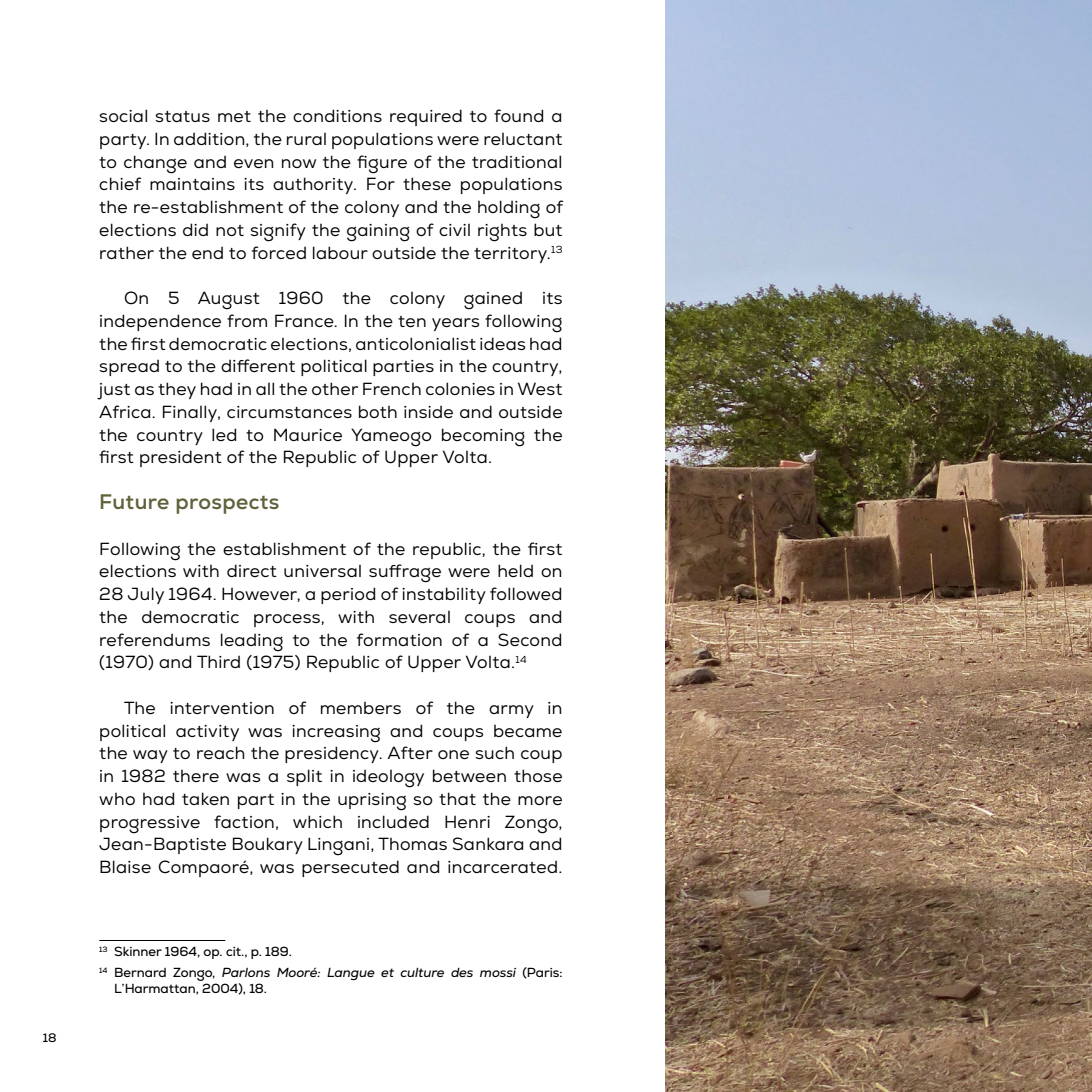
<style>
.page{position:relative;width:1092px;height:1092px;background:#fff}
.page>*{position:absolute;margin:0;border:0;box-sizing:border-box;transform-origin:0 0}
.t1{font:700 21px "Nexa";letter-spacing:.02em;color:#61613b}
.t2{font:17.5px/22.8px "Nexa";letter-spacing:.02em;color:#000;text-align:justify}
.t3{font:13.12px/20.7px "Nexa";color:#000}
.t4{font:12.25px "Nexa";color:#000}
.s1{font-style:italic}
</style>
<div class="page">
<img style="left:665px;top:0;width:426px;height:1091px">
<hr style="left:99px;top:940px;width:126px;height:1px;background:#000">
<p class="t4" style="left:43px;top:1030px;width:15px">18</p>
<p class="t2" style="left:99px;top:105px;width:465px">social status met the conditions required to found a party. In addition, the rural populations were reluctant to change and even now the figure of the traditional chief maintains its authority. For these populations the re-establishment of the colony and the holding of elections did not signify the gaining of civil rights but rather the end to forced labour outside the territory.<sup>13</sup></p>
<p class="t2" style="left:99px;top:287px;width:465px;text-indent:25px">On 5 August 1960 the colony gained its independence from France. In the ten years following the first democratic elections, anticolonialist ideas had spread to the different political parties in the country, just as they had in all the other French colonies in West Africa. Finally, circumstances both inside and outside the country led to Maurice Yameogo becoming the first president of the Republic of Upper Volta.</p>
<p class="t1" style="left:99px;top:488px;width:182px">Future prospects</p>
<p class="t2" style="left:99px;top:537px;width:465px">Following the establishment of the republic, the first elections with direct universal suffrage were held on 28 July 1964. However, a period of instability followed the democratic process, with several coups and referendums leading to the formation of a Second (1970) and Third (1975) Republic of Upper Volta.<sup>14</sup></p>
<p class="t2" style="left:99px;top:696px;width:465px;text-indent:25px">The intervention of members of the army in political activity was increasing and coups became the way to reach the presidency. After one such coup in 1982 there was a split in ideology between those who had taken part in the uprising so that the more progressive faction, which included Henri Zongo, Jean-Baptiste Boukary Lingani, Thomas Sankara and Blaise Compaoré, was persecuted and incarcerated.</p>
<p class="t3" style="left:99px;top:941px;width:465px"><sup>13</sup> Skinner 1964, op. cit., p. 189.<br><sup>14</sup> Bernard Zongo, <span class="s1">Parlons Mooré: Langue et culture des mossi</span> (Paris:</p>
<p class="t3" style="left:114px;top:977px;width:154px">L’Harmattan, 2004), 18.</p>
</div>
